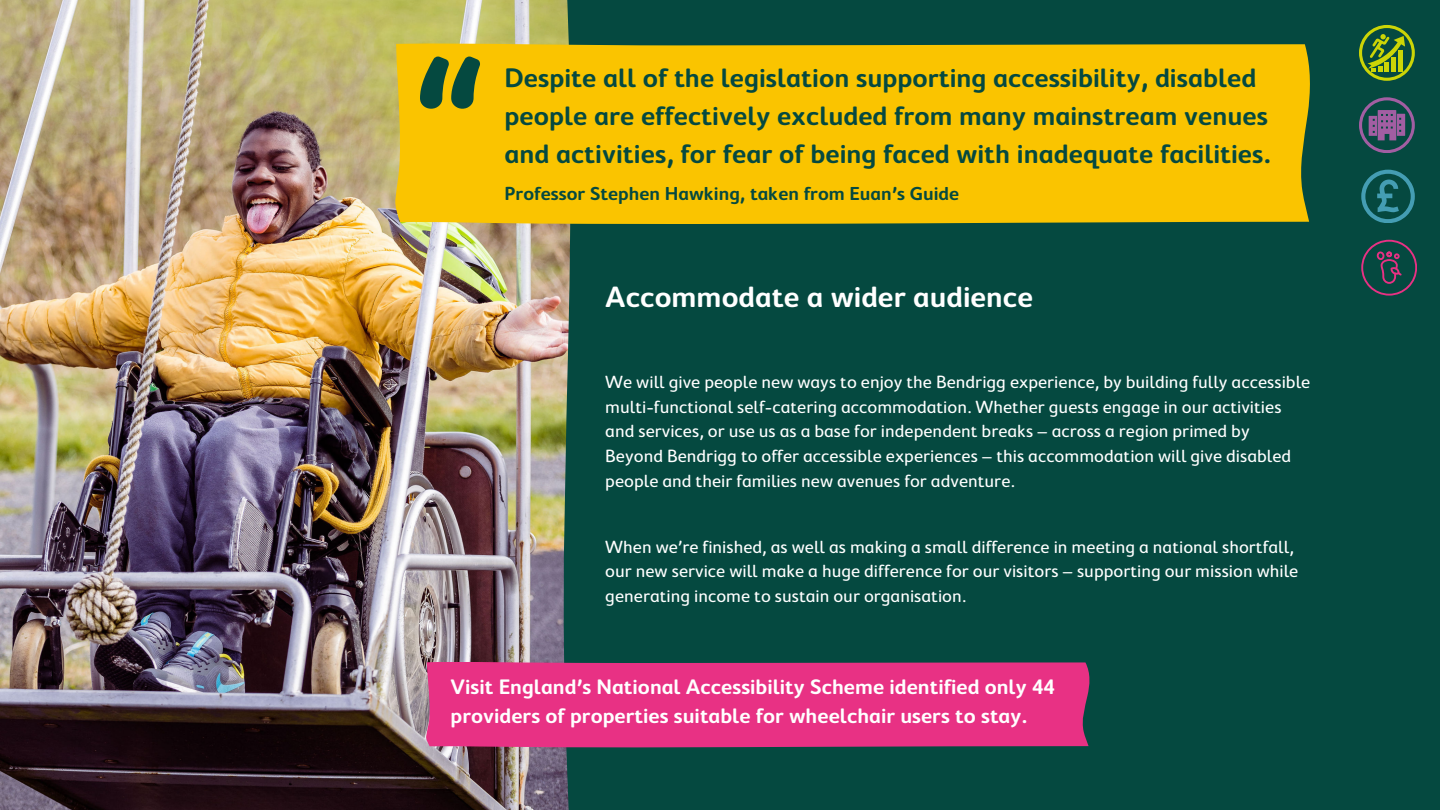
<style>
.page{position:relative;width:1440px;height:810px;background:#054940}
.page>*{position:absolute;margin:0;border:0;box-sizing:border-box;transform-origin:0 0}
.t1{font:600 157.6px "Cambridge Round";color:#054940}
.t2{font:600 30px "Cambridge Round";color:#fff}
.t3{font:600 27.2px/38px "Cambridge Round";color:#054940}
.t4{font:600 21.4px/29.4px "Cambridge Round";color:#fff}
.t5{font:600 19.2px "Cambridge Round";color:#054940}
.t6{font:18px/24.7px "Cambridge Round";color:#fff}
</style>
<div class="page">
<img style="left:0;top:0;width:571px;height:810px">
<div style="left:395px;top:44px;width:915px;height:180px;background:#fac400"></div>
<svg style="left:1361px;top:170px;width:54px;height:53px"></svg>
<svg style="left:1359px;top:97px;width:55px;height:56px"></svg>
<svg style="left:1361px;top:240px;width:56px;height:55px"></svg>
<div style="left:426px;top:662px;width:664px;height:85px;background:#e83184"></div>
<svg style="left:1359px;top:25px;width:56px;height:56px"></svg>
<h1 class="t1" style="left:411px;top:26px;width:81px">“</h1>
<h3 class="t3" style="left:505px;top:58px;width:768px">Despite all of the legislation supporting accessibility, disabled people are effectively excluded from many mainstream venues and activities, for fear of being faced with inadequate facilities.</h3>
<p class="t5" style="left:505px;top:183px;width:456px">Professor Stephen Hawking, taken from Euan’s Guide</p>
<h2 class="t2" style="left:605px;top:279px;width:429px">Accommodate a wider audience</h2>
<p class="t6" style="left:605px;top:369px;width:707px">We will give people new ways to enjoy the Bendrigg experience, by building fully accessible multi-functional self-catering accommodation. Whether guests engage in our activities and services, or use us as a base for independent breaks – across a region primed by Beyond Bendrigg to offer accessible experiences – this accommodation will give disabled people and their families new avenues for adventure.</p>
<p class="t6" style="left:605px;top:534px;width:695px">When we’re finished, as well as making a small difference in meeting a national shortfall, our new service will make a huge difference for our visitors – supporting our mission while generating income to sustain our organisation.</p>
<p class="t4" style="left:451px;top:672px;width:606px">Visit England’s National Accessibility Scheme identified only 44 providers of properties suitable for wheelchair users to stay.</p>
</div>
